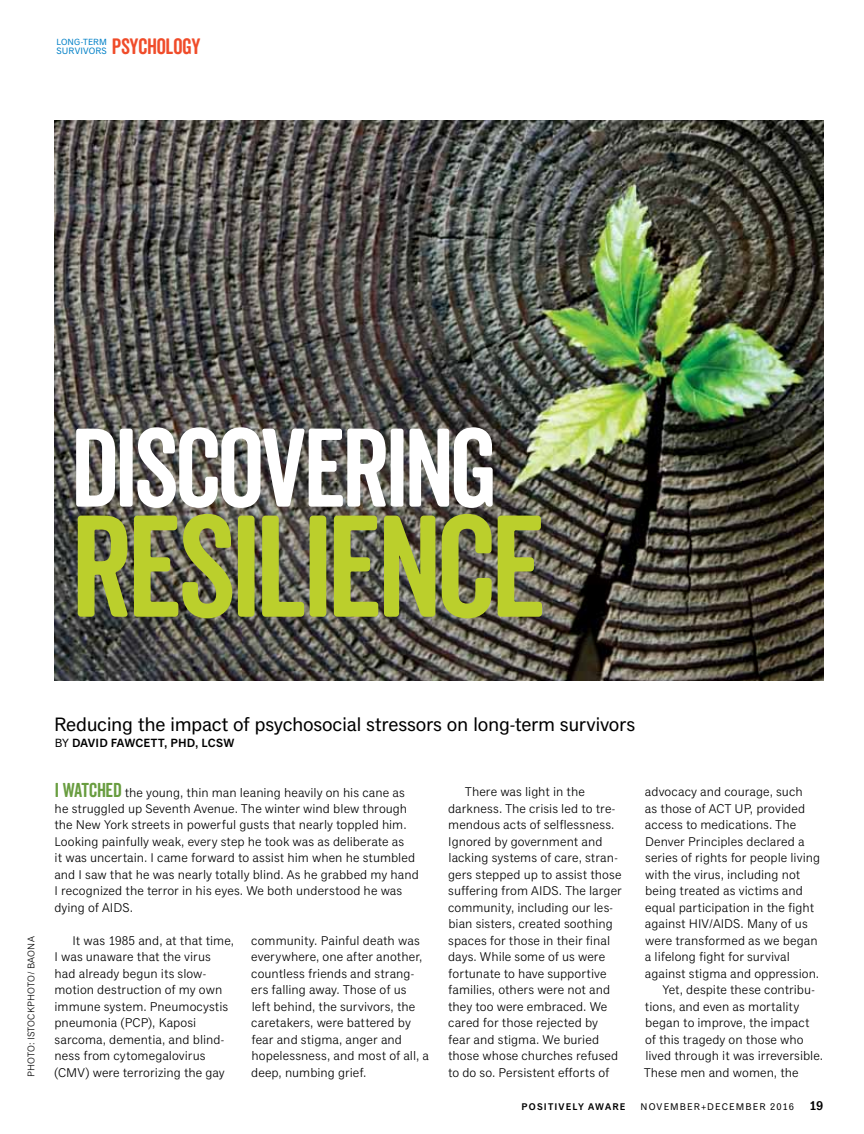
<style>
.page{position:relative;width:864px;height:1134px;background:#fff}
.page>*{position:absolute;margin:0;border:0;box-sizing:border-box;transform-origin:0 0}
.t1{font:140.1px "Veneer Clean Soft";color:#bbcf2c}
.t2{font:108.15px "Veneer Clean Soft";color:#fff}
.t3{font:21.6px "Veneer Clean Soft";letter-spacing:-.015em;color:#f04c2a}
.t4{font:19.5px "Classic Grotesque Pro";letter-spacing:-.025em;color:#000}
.t5{font:19.5px "Veneer Clean Soft";color:#699d40}
.t6{font:12.75px/16.5px "Classic Grotesque Pro";letter-spacing:.005em;color:#000}
.t7{font:600 12px "Classic Grotesque Pro";letter-spacing:.01em;color:#000}
.t8{font:9.75px "Classic Grotesque Pro";letter-spacing:.11em;color:#000}
.t9{font:9.75px "Classic Grotesque Pro";letter-spacing:.02em;color:#000}
.t10{font:600 9.75px "Classic Grotesque Pro";letter-spacing:.12em;color:#000}
.t11{font:9.3px "Classic Grotesque Pro";letter-spacing:.015em;color:#0080c7}
.t12{font:9px "Classic Grotesque Pro";color:#0080c7}
.s1{font-weight:400}
.s2{font-weight:600;font-size:12.75px}
</style>
<div class="page">
<img style="left:54px;top:120px;width:770px;height:561px">
<p class="t12" style="left:57px;top:37px;width:12px">LONG</p>
<p class="t12" style="left:81px;top:37px;width:28px">-TERM</p>
<p class="t11" style="left:56px;top:45px;width:52px">SURVIVORS</p>
<h3 class="t3" style="left:112px;top:33px;width:90px">PSYCHOLOGY</h3>
<h2 class="t2" style="left:71px;top:403px;width:82px">DISCOVERING</h2>
<h1 class="t1" style="left:71px;top:482px;width:103px">RESILIENCE</h1>
<h3 class="t4" style="left:54px;top:712px;width:583px">Reducing the impact of psychosocial stressors on long-term survivors</h3>
<p class="t7" style="left:55px;top:735px;width:156px"><span class="s1">by</span> DAVID FAWCETT, PHD, LCSW</p>
<h3 class="t5" style="left:55px;top:778px;width:18px">I WATCHED</h3>
<p class="t6" style="left:448px;top:784px;width:175px;text-indent:17px">There was light in the darkness. The crisis led to tre&shy;mendous acts of selflessness.<br>Ignored by government and lacking systems of care, stran&shy;gers stepped up to assist those suffering from AI DS. The larger community, including our les&shy;bian sisters, created soothing spaces for those in their final days. While some of us were fortunate to have supportive families, others were not and they too were embraced. We cared for those rejected by fear and stigma. We buried those whose churches refused to do so. Persistent efforts of</p>
<p class="t6" style="left:645px;top:784px;width:159px">advocacy and courage, such</p>
<p class="t6" style="left:54px;top:784px;width:366px;text-indent:70px">the young, thin man leaning heavily on his cane as he struggled up Seventh Avenue. The winter wind blew through the N ew York streets in powerful gusts that nearly toppled him.<br>Looking painfully weak, every step he took was as deliberate as<br>it was uncertain. I came forward to assist him when he stumbled and I saw that he was nearly totally blind. As he grabbed my hand I recognized the terror in his eyes. We both understood he was dying of AI DS.</p>
<p class="t6" style="left:645px;top:800px;width:162px">as those of ACT UP, provided</p>
<p class="t6" style="left:645px;top:817px;width:153px">access to medications. The</p>
<p class="t6" style="left:645px;top:833px;width:161px">Denver Principles declared a</p>
<p class="t6" style="left:645px;top:850px;width:177px">series of rights for people living</p>
<p class="t6" style="left:645px;top:866px;width:157px">with the virus, including not</p>
<p class="t6" style="left:645px;top:883px;width:159px">being treated as victims and</p>
<p class="t6" style="left:645px;top:899px;width:171px">equal participation in the fight</p>
<p class="t6" style="left:645px;top:916px;width:164px">against HIV/AI DS. Many of us</p>
<p class="t6" style="left:645px;top:932px;width:174px">were transformed as we began</p>
<p class="t6" style="left:645px;top:949px;width:146px">a lifelong fight for survival</p>
<p class="t6" style="left:645px;top:965px;width:176px">against stigma and oppression.</p>
<p class="t6" style="left:662px;top:982px;width:154px">Yet, despite these contribu-</p>
<p class="t6" style="left:645px;top:998px;width:156px">tions, and even as mortality</p>
<p class="t6" style="left:645px;top:1015px;width:166px">began to improve, the impact</p>
<p class="t6" style="left:645px;top:1031px;width:160px">of this tragedy on those who</p>
<p class="t6" style="left:645px;top:1048px;width:179px">lived through it was irreversible.</p>
<p class="t6" style="left:644px;top:1064px;width:156px">These men and women, the</p>
<p class="t9" style="left:25px;top:1077px;width:141px;rotate:-90deg">Ph oto: iStockphoto/ baona</p>
<p class="t6" style="left:54px;top:933px;width:182px;text-indent:18px">It was 1985 and, at that time,<br>I was unaware that the virus had already begun its slow&shy;motion destruction of my own immune system. Pneumocystis pneumonia (PCP), Kaposi sarcoma, dementia, and blind&shy;ness from cytomegalovirus (CMV) were terrorizing the gay</p>
<p class="t6" style="left:251px;top:932px;width:179px">community. Painful death was everywhere, one after another, countless friends and strang&shy;ers falling away. Those of us<br>left behind, the survivors, the caretakers, were battered by fear and stigma, anger and hopelessness, and most of all, a deep, numbing grief.</p>
<p class="t10" style="left:522px;top:1101px;width:106px">POSITIVELY AWARE</p>
<p class="t8" style="left:641px;top:1101px;width:184px">NOVEMBER+DECEMBER 2016 <span class="s2">19</span></p>
</div>
